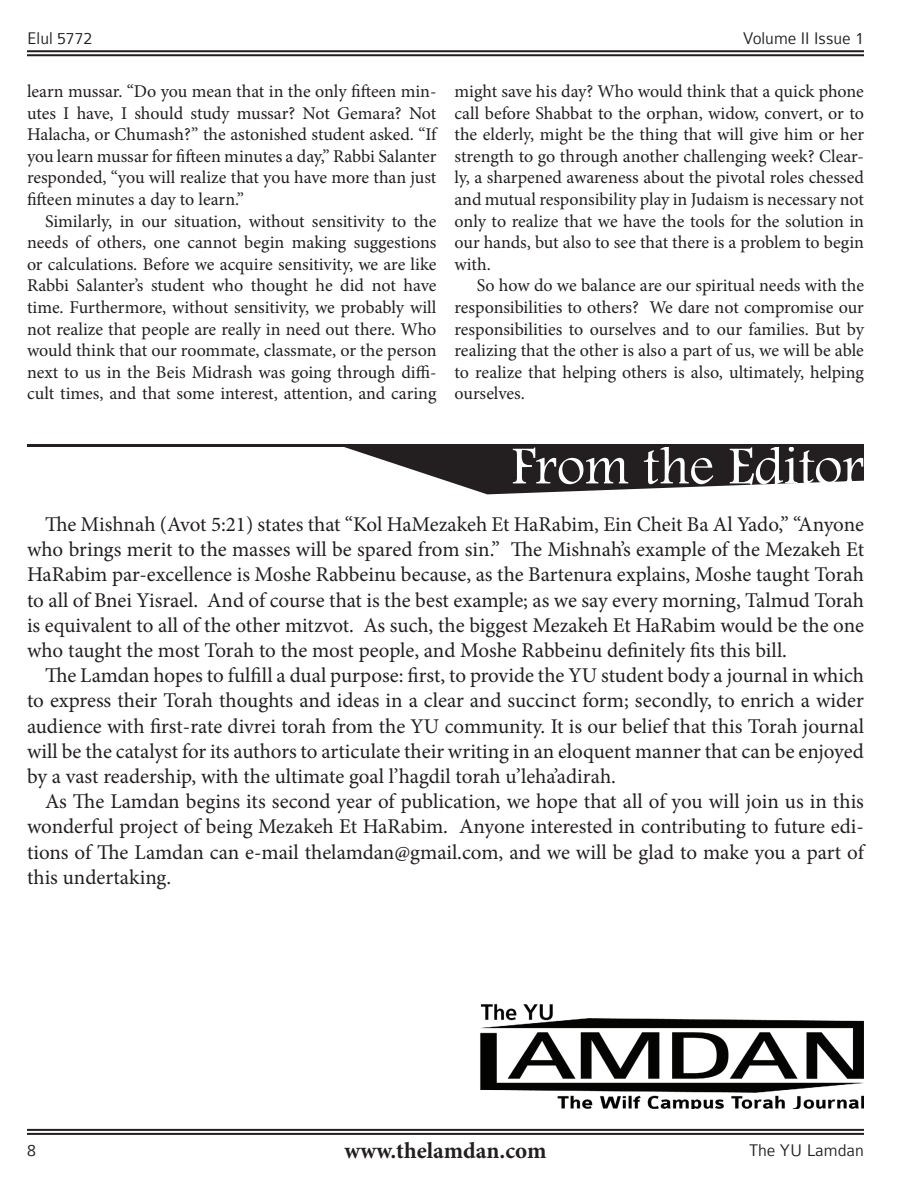
<style>
.page{position:relative;width:918px;height:1188px;background:#fff}
.page>*{position:absolute;margin:0;border:0;box-sizing:border-box;transform-origin:0 0}
.t1{font:55.5px "Footlight MT Light";color:#fff}
.t2{font:700 22.95px "Minion Pro";color:#231f20}
.t3{font:21px/25.2px "Minion Pro";color:#231f20;text-align:justify}
.t4{font:18px/21.6px "Minion Pro";letter-spacing:-.005em;color:#231f20;text-align:justify}
.t5{font:300 18px "Colaborate";color:#231f20}
</style>
<div class="page">
<hr style="left:27px;top:50px;width:837px;height:2px;background:#231f20">
<hr style="left:27px;top:54px;width:837px;height:2px;background:#231f20">
<hr style="left:27px;top:1129px;width:837px;height:2px;background:#231f20">
<hr style="left:27px;top:1133px;width:837px;height:2px;background:#231f20">
<img style="left:480px;top:1004px;width:384px;height:105px">
<svg style="left:344px;top:447px;width:520px;height:47px"></svg>
<hr style="left:27px;top:444px;width:837px;height:3px;background:#231f20">
<p class="t5" style="left:27px;top:29px;width:67px">Elul 5772</p>
<p class="t4" style="left:27px;top:81px;width:411px">learn mussar. “Do you mean that in the only fifteen min&shy;utes I have, I should study mussar? Not Gemara? Not Halacha, or Chumash?” the astonished student asked. “If you learn mussar for fifteen minutes a day,” Rabbi Salanter responded, “you will realize that you have more than just fifteen minutes a day to learn.”</p>
<p class="t4" style="left:27px;top:210px;width:411px;text-indent:18px">Similarly, in our situation, without sensitivity to the needs of others, one cannot begin making suggestions or calculations. Before we acquire sensitivity, we are like Rabbi Salanter’s student who thought he did not have time. Furthermore, without sensitivity, we probably will not realize that people are really in need out there. Who would think that our roommate, classmate, or the person next to us in the Beis Midrash was going through diffi&shy;cult times, and that some interest, attention, and caring</p>
<p class="t5" style="left:743px;top:29px;width:123px">Volume II Issue 1</p>
<p class="t4" style="left:454px;top:81px;width:411px">might save his day? Who would think that a quick phone call before Shabbat to the orphan, widow, convert, or to the elderly, might be the thing that will give him or her strength to go through another challenging week? Clear&shy;ly, a sharpened awareness about the pivotal roles chessed and mutual responsibility play in Judaism is necessary not only to realize that we have the tools for the solution in our hands, but also to see that there is a problem to begin with.</p>
<p class="t4" style="left:454px;top:275px;width:411px;text-indent:22px">So how do we balance are our spiritual needs with the responsibilities to others? We dare not compromise our responsibilities to ourselves and to our families. But by realizing that the other is also a part of us, we will be able to realize that helping others is also, ultimately, helping ourselves.</p>
<h1 class="t1" style="left:511px;top:433px;width:354px">From the Editor</h1>
<p class="t3" style="left:27px;top:512px;width:839px;text-indent:18px">The Mishnah (Avot 5:21) states that “Kol HaMezakeh Et HaRabim, Ein Cheit Ba Al Yado,” “Anyone who brings merit to the masses will be spared from sin.” The Mishnah’s example of the Mezakeh Et HaRabim par-excellence is Moshe Rabbeinu because, as the Bartenura explains, Moshe taught Torah to all of Bnei Yisrael. And of course that is the best example; as we say every morning, Talmud Torah is equivalent to all of the other mitzvot. As such, the biggest Mezakeh Et HaRabim would be the one who taught the most Torah to the most people, and Moshe Rabbeinu definitely fits this bill.</p>
<p class="t3" style="left:27px;top:663px;width:839px;text-indent:18px">The Lamdan hopes to fulfill a dual purpose: first, to provide the YU student body a journal in which to express their Torah thoughts and ideas in a clear and succinct form; secondly, to enrich a wider audience with first-rate divrei torah from the YU community. It is our belief that this Torah journal will be the catalyst for its authors to articulate their writing in an eloquent manner that can be enjoyed by a vast readership, with the ultimate goal l’hagdil torah u’leha’adirah.</p>
<p class="t3" style="left:27px;top:789px;width:838px;text-indent:18px">As The Lamdan begins its second year of publication, we hope that all of you will join us in this wonderful project of being Mezakeh Et HaRabim. Anyone interested in contributing to future edi&shy;tions of The Lamdan can e-mail thelamdan@gmail.com, and we will be glad to make you a part of this undertaking.</p>
<p class="t5" style="left:27px;top:1141px;width:10px">8</p>
<p class="t2" style="left:345px;top:1134px;width:203px">www.thelamdan.com</p>
<p class="t5" style="left:749px;top:1141px;width:117px">The YU Lamdan</p>
</div>
